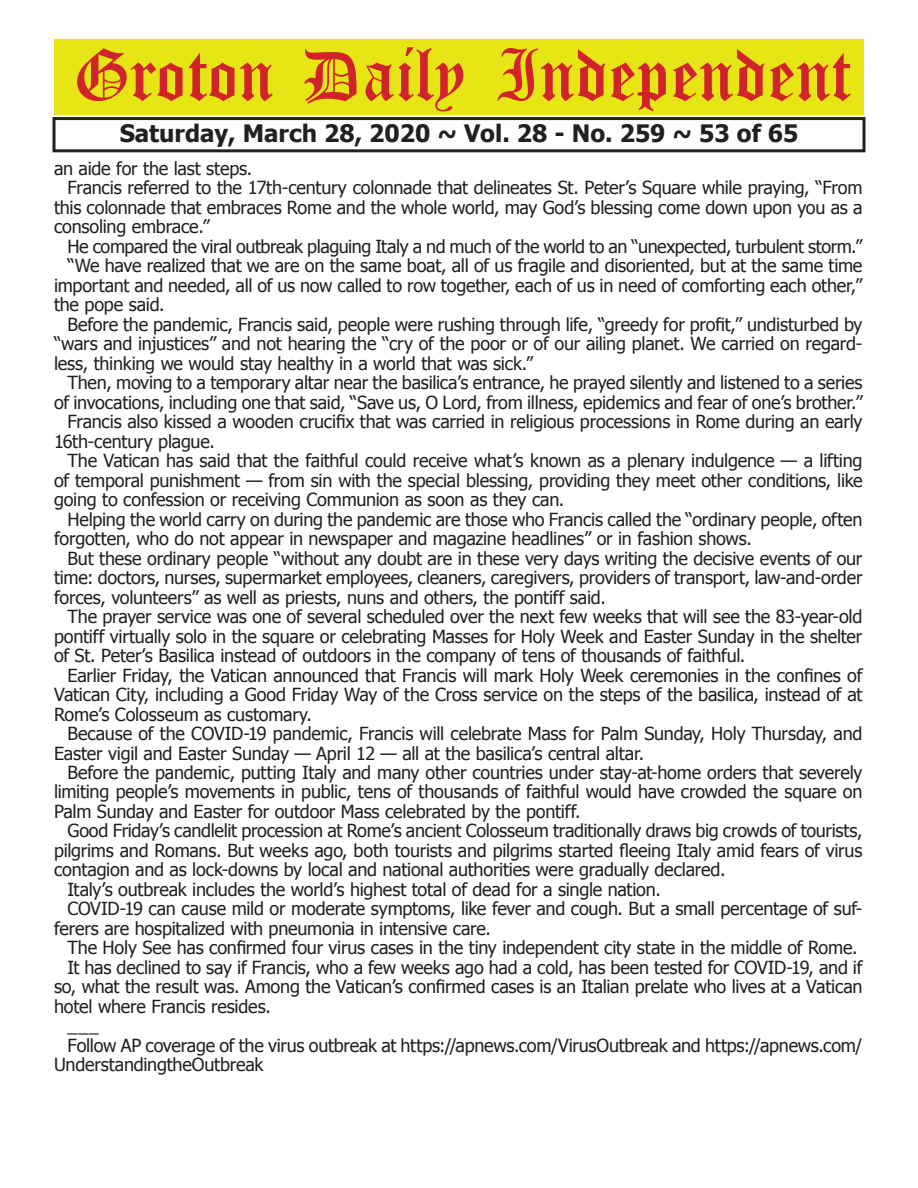
<style>
.page{position:relative;width:918px;height:1188px;background:#fff}
.page>*{position:absolute;margin:0;border:0;box-sizing:border-box;transform-origin:0 0}
.t1{font:54px "Old English Five";color:#d1232a}
.t2{font:700 24px "Tahoma";color:#231f20}
.t3{font:18px "Tahoma";letter-spacing:-.015em;color:#231f20}
</style>
<div class="page">
<div style="left:52px;top:117px;width:814px;height:35px;border:3px solid #231f20"></div>
<div style="left:54px;top:40px;width:810px;height:75px;background:#e7e515"></div>
<h1 class="t1" style="left:73px;top:50px;width:779px">Groton Daily Independent</h1>
<h2 class="t2" style="left:120px;top:116px;width:680px">Saturday, March 28, 2020 ~ Vol. 28 - No. 259 ~ 53 of 65</h2>
<p class="t3" style="left:54px;top:156px;width:200px">an aide for the last steps.</p>
<p class="t3" style="left:68px;top:176px;width:796px">Francis referred to the 17th-century colonnade that delineates St. Peter’s Square while praying, “From</p>
<p class="t3" style="left:54px;top:195px;width:810px">this colonnade that embraces Rome and the whole world, may God’s blessing come down upon you as a</p>
<p class="t3" style="left:54px;top:215px;width:157px">consoling embrace.”</p>
<p class="t3" style="left:68px;top:234px;width:796px">He compared the viral outbreak plaguing Italy a nd much of the world to an “unexpected, turbulent storm.”</p>
<p class="t3" style="left:68px;top:254px;width:796px">“We have realized that we are on the same boat, all of us fragile and disoriented, but at the same time</p>
<p class="t3" style="left:54px;top:273px;width:810px">important and needed, all of us now called to row together, each of us in need of comforting each other,”</p>
<p class="t3" style="left:54px;top:293px;width:112px">the pope said.</p>
<p class="t3" style="left:68px;top:312px;width:797px">Before the pandemic, Francis said, people were rushing through life, “greedy for profit,” undisturbed by</p>
<p class="t3" style="left:54px;top:332px;width:810px">“wars and injustices” and not hearing the “cry of the poor or of our ailing planet. We carried on regard-</p>
<p class="t3" style="left:54px;top:351px;width:481px">less, thinking we would stay healthy in a world that was sick.”</p>
<p class="t3" style="left:68px;top:371px;width:797px">Then, moving to a temporary altar near the basilica’s entrance, he prayed silently and listened to a series</p>
<p class="t3" style="left:54px;top:390px;width:810px">of invocations, including one that said, “Save us, O Lord, from illness, epidemics and fear of one’s brother.”</p>
<p class="t3" style="left:68px;top:409px;width:797px">Francis also kissed a wooden crucifix that was carried in religious processions in Rome during an early</p>
<p class="t3" style="left:54px;top:429px;width:163px">16th-century plague.</p>
<p class="t3" style="left:68px;top:448px;width:796px">The Vatican has said that the faithful could receive what’s known as a plenary indulgence — a lifting</p>
<p class="t3" style="left:54px;top:468px;width:810px">of temporal punishment — from sin with the special blessing, providing they meet other conditions, like</p>
<p class="t3" style="left:54px;top:487px;width:512px">going to confession or receiving Communion as soon as they can.</p>
<p class="t3" style="left:68px;top:507px;width:797px">Helping the world carry on during the pandemic are those who Francis called the “ordinary people, often</p>
<p class="t3" style="left:54px;top:526px;width:699px">forgotten, who do not appear in newspaper and magazine headlines” or in fashion shows.</p>
<p class="t3" style="left:68px;top:546px;width:796px">But these ordinary people “without any doubt are in these very days writing the decisive events of our</p>
<p class="t3" style="left:54px;top:565px;width:810px">time: doctors, nurses, supermarket employees, cleaners, caregivers, providers of transport, law-and-order</p>
<p class="t3" style="left:54px;top:585px;width:553px">forces, volunteers” as well as priests, nuns and others, the pontiff said.</p>
<p class="t3" style="left:68px;top:604px;width:797px">The prayer service was one of several scheduled over the next few weeks that will see the 83-year-old</p>
<p class="t3" style="left:54px;top:624px;width:810px">pontiff virtually solo in the square or celebrating Masses for Holy Week and Easter Sunday in the shelter</p>
<p class="t3" style="left:54px;top:643px;width:693px">of St. Peter’s Basilica instead of outdoors in the company of tens of thousands of faithful.</p>
<p class="t3" style="left:68px;top:663px;width:796px">Earlier Friday, the Vatican announced that Francis will mark Holy Week ceremonies in the confines of</p>
<p class="t3" style="left:54px;top:682px;width:810px">Vatican City, including a Good Friday Way of the Cross service on the steps of the basilica, instead of at</p>
<p class="t3" style="left:54px;top:702px;width:260px">Rome’s Colosseum as customary.</p>
<p class="t3" style="left:68px;top:721px;width:796px">Because of the COVID-19 pandemic, Francis will celebrate Mass for Palm Sunday, Holy Thursday, and</p>
<p class="t3" style="left:54px;top:741px;width:592px">Easter vigil and Easter Sunday — April 12 — all at the basilica’s central altar.</p>
<p class="t3" style="left:68px;top:760px;width:797px">Before the pandemic, putting Italy and many other countries under stay-at-home orders that severely</p>
<p class="t3" style="left:54px;top:780px;width:810px">limiting people’s movements in public, tens of thousands of faithful would have crowded the square on</p>
<p class="t3" style="left:54px;top:799px;width:528px">Palm Sunday and Easter for outdoor Mass celebrated by the pontiff.</p>
<p class="t3" style="left:68px;top:819px;width:796px">Good Friday’s candlelit procession at Rome’s ancient Colosseum traditionally draws big crowds of tourists,</p>
<p class="t3" style="left:54px;top:838px;width:810px">pilgrims and Romans. But weeks ago, both tourists and pilgrims started fleeing Italy amid fears of virus</p>
<p class="t3" style="left:54px;top:858px;width:673px">contagion and as lock-downs by local and national authorities were gradually declared.</p>
<p class="t3" style="left:68px;top:877px;width:595px">Italy’s outbreak includes the world’s highest total of dead for a single nation.</p>
<p class="t3" style="left:68px;top:897px;width:796px">COVID-19 can cause mild or moderate symptoms, like fever and cough. But a small percentage of suf-</p>
<p class="t3" style="left:54px;top:916px;width:439px">ferers are hospitalized with pneumonia in intensive care.</p>
<p class="t3" style="left:68px;top:936px;width:792px">The Holy See has confirmed four virus cases in the tiny independent city state in the middle of Rome.</p>
<p class="t3" style="left:68px;top:955px;width:797px">It has declined to say if Francis, who a few weeks ago had a cold, has been tested for COVID-19, and if</p>
<p class="t3" style="left:54px;top:975px;width:810px">so, what the result was. Among the Vatican’s confirmed cases is an Italian prelate who lives at a Vatican</p>
<p class="t3" style="left:54px;top:994px;width:218px">hotel where Francis resides.</p>
<p class="t3" style="left:68px;top:1014px;width:33px">___</p>
<p class="t3" style="left:68px;top:1033px;width:796px">Follow AP coverage of the virus outbreak at https://apnews.com/VirusOutbreak and https://apnews.com/</p>
<p class="t3" style="left:54px;top:1053px;width:211px">UnderstandingtheOutbreak</p>
</div>
